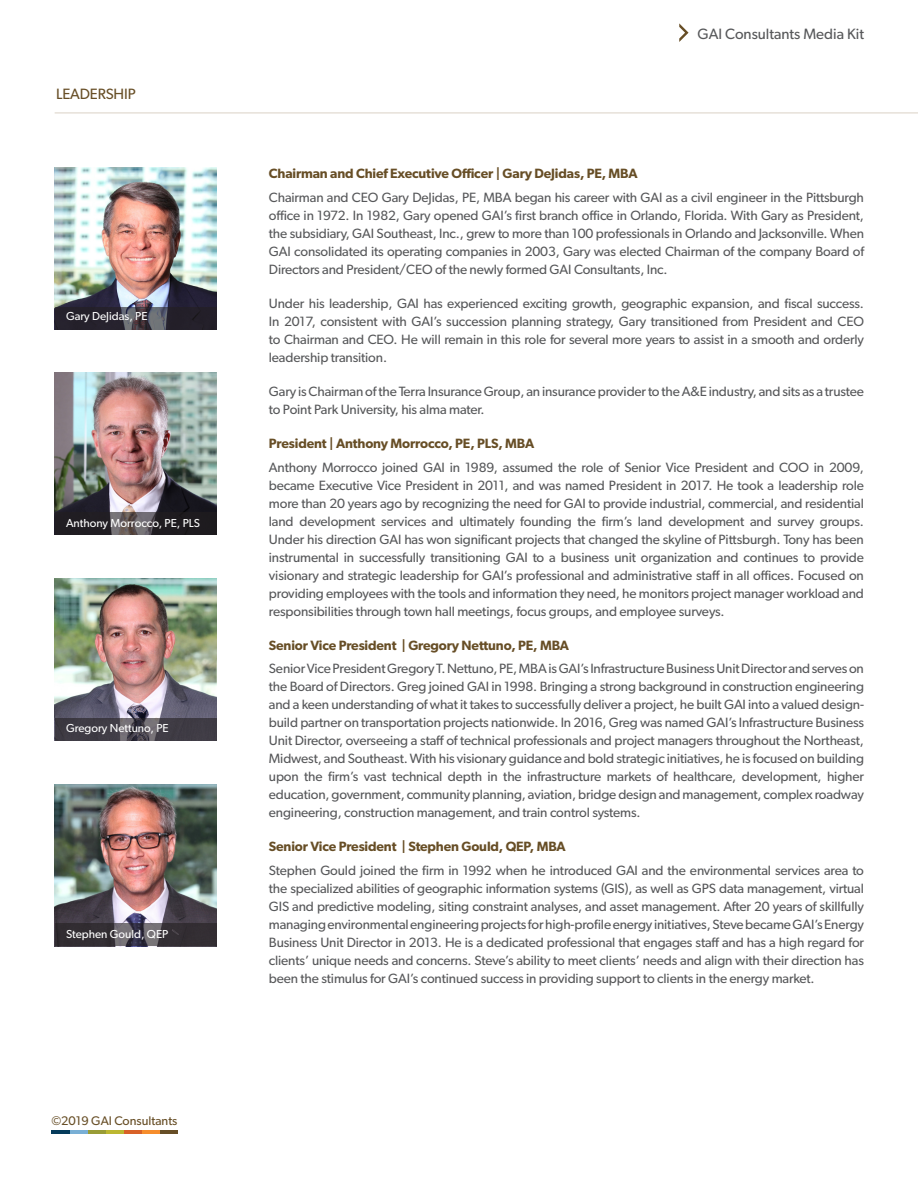
<style>
.page{position:relative;width:918px;height:1188px;background:#fff}
.page>*{position:absolute;margin:0;border:0;box-sizing:border-box;transform-origin:0 0}
.Rear_Page_Title{font:15px "Gibson";color:#57585a}
.t1{font:15px "Gibson";letter-spacing:-.01em;color:#674e26}
.Leadership__Body{font:13.5px/18px "Gibson";letter-spacing:-.01em;color:#57585a;text-align:justify}
.Leadership__Name{font:600 13.5px "Gibson";letter-spacing:-.01em;color:#674e26}
.Leadership__Body-2{font:600 13.5px "Gibson";letter-spacing:-.01em;color:#674e26}
.t2{font:12.6px "Gibson";color:#674e26}
.t3{font:11.7px "Gibson";color:#fff}
</style>
<div class="page">
<hr style="left:160px;top:1130px;width:18px;height:4px;background:#674e26">
<hr style="left:142px;top:1130px;width:18px;height:4px;background:#f68d2c">
<hr style="left:124px;top:1130px;width:18px;height:4px;background:#d86127">
<hr style="left:106px;top:1130px;width:18px;height:4px;background:#bcb731">
<hr style="left:87px;top:1130px;width:19px;height:4px;background:#999c36">
<hr style="left:69px;top:1130px;width:18px;height:4px;background:#79afd5">
<hr style="left:51px;top:1130px;width:18px;height:4px;background:#053b5b">
<img style="left:55px;top:167px;width:162px;height:140px">
<svg style="left:55px;top:307px;width:162px;height:22px;fill:#25212c"></svg>
<hr style="left:55px;top:113px;width:863px;height:1px;background:#dad1c5">
<img style="left:55px;top:373px;width:162px;height:139px">
<svg style="left:55px;top:512px;width:162px;height:23px;fill:#201d22"></svg>
<img style="left:55px;top:579px;width:162px;height:139px">
<svg style="left:55px;top:718px;width:162px;height:23px;fill:#3f3c45"></svg>
<img style="left:55px;top:784px;width:162px;height:140px">
<svg style="left:55px;top:924px;width:162px;height:22px;fill:#332e34"></svg>
<svg style="left:679px;top:23px;width:10px;height:19px"></svg>
<p class="t1" style="left:56px;top:84px;width:81px">LEADERSHIP</p>
<p class="t3" style="left:66px;top:309px;width:83px">Gary DeJidas, PE</p>
<p class="t3" style="left:66px;top:516px;width:136px">Anthony Morrocco, PE, PLS</p>
<p class="t3" style="left:66px;top:721px;width:104px">Gregory Nettuno, PE</p>
<p class="t3" style="left:66px;top:926px;width:104px">Stephen Gould, QEP</p>
<p class="t2" style="left:51px;top:1113px;width:128px">©2019 GAI Consultants</p>
<p class="Rear_Page_Title" style="left:698px;top:25px;width:168px">GAI Consultants Media Kit</p>
<p class="Leadership__Name" style="left:269px;top:165px;width:370px">Chairman and Chief Executive Officer | Gary DeJidas, PE, MBA</p>
<p class="Leadership__Body" style="left:269px;top:188px;width:597px">Chairman and CEO Gary DeJidas, PE, MBA began his career with GAI as a civil engineer in the Pittsburgh office in 1972. In 1982, Gary opened GAI’s first branch office in Orlando, Florida. With Gary as President, the subsidiary, GAI Southeast, Inc., grew to more than 100 professionals in Orlando and Jacksonville. When GAI consolidated its operating companies in 2003, Gary was elected Chairman of the company Board of Directors and President/CEO of the newly formed GAI Consultants, Inc.</p>
<p class="Leadership__Body" style="left:269px;top:294px;width:597px">Under his leadership, GAI has experienced exciting growth, geographic expansion, and fiscal success.<br>In 2017, consistent with GAI’s succession planning strategy, Gary transitioned from President and CEO to Chairman and CEO. He will remain in this role for several more years to assist in a smooth and orderly leadership transition.</p>
<p class="Leadership__Body" style="left:269px;top:382px;width:597px">Gary is Chairman of the Terra Insurance Group, an insurance provider to the A&amp;E industry, and sits as a trustee to Point Park University, his alma mater.</p>
<p class="Leadership__Name" style="left:269px;top:435px;width:267px">President | Anthony Morrocco, PE, PLS, MBA</p>
<p class="Leadership__Body" style="left:269px;top:458px;width:597px">Anthony Morrocco joined GAI in 1989, assumed the role of Senior Vice President and COO in 2009, became Executive Vice President in 2011, and was named President in 2017. He took a leadership role more than 20 years ago by recognizing the need for GAI to provide industrial, commercial, and residential land development services and ultimately founding the firm’s land development and survey groups.<br>Under his direction GAI has won significant projects that changed the skyline of Pittsburgh. Tony has been instrumental in successfully transitioning GAI to a business unit organization and continues to provide visionary and strategic leadership for GAI’s professional and administrative staff in all offices. Focused on providing employees with the tools and information they need, he monitors project manager workload and responsibilities through town hall meetings, focus groups, and employee surveys.</p>
<p class="Leadership__Body-2" style="left:269px;top:637px;width:302px">Senior Vice President | Gregory Nettuno, PE, MBA</p>
<p class="Leadership__Body" style="left:269px;top:659px;width:597px">Senior Vice President Gregory T. Nettuno, PE, MBA is GAI’s Infrastructure Business Unit Director and serves on the Board of Directors. Greg joined GAI in 1998. Bringing a strong background in construction engineering and a keen understanding of what it takes to successfully deliver a project, he built GAI into a valued design&shy;build partner on transportation projects nationwide. In 2016, Greg was named GAI’s Infrastructure Business Unit Director, overseeing a staff of technical professionals and project managers throughout the Northeast, Midwest, and Southeast. With his visionary guidance and bold strategic initiatives, he is focused on building upon the firm’s vast technical depth in the infrastructure markets of healthcare, development, higher education, government, community planning, aviation, bridge design and management, complex roadway engineering, construction management, and train control systems.</p>
<p class="Leadership__Body-2" style="left:269px;top:839px;width:298px">Senior Vice President | Stephen Gould, QEP, MBA</p>
<p class="Leadership__Body" style="left:269px;top:861px;width:597px">Stephen Gould joined the firm in 1992 when he introduced GAI and the environmental services area to the specialized abilities of geographic information systems (GIS), as well as GPS data management, virtual GIS and predictive modeling, siting constraint analyses, and asset management. After 20 years of skillfully managing environmental engineering projects for high-profile energy initiatives, Steve became GAI’s Energy Business Unit Director in 2013. He is a dedicated professional that engages staff and has a high regard for clients’ unique needs and concerns. Steve’s ability to meet clients’ needs and align with their direction has been the stimulus for GAI’s continued success in providing support to clients in the energy market.</p>
</div>
